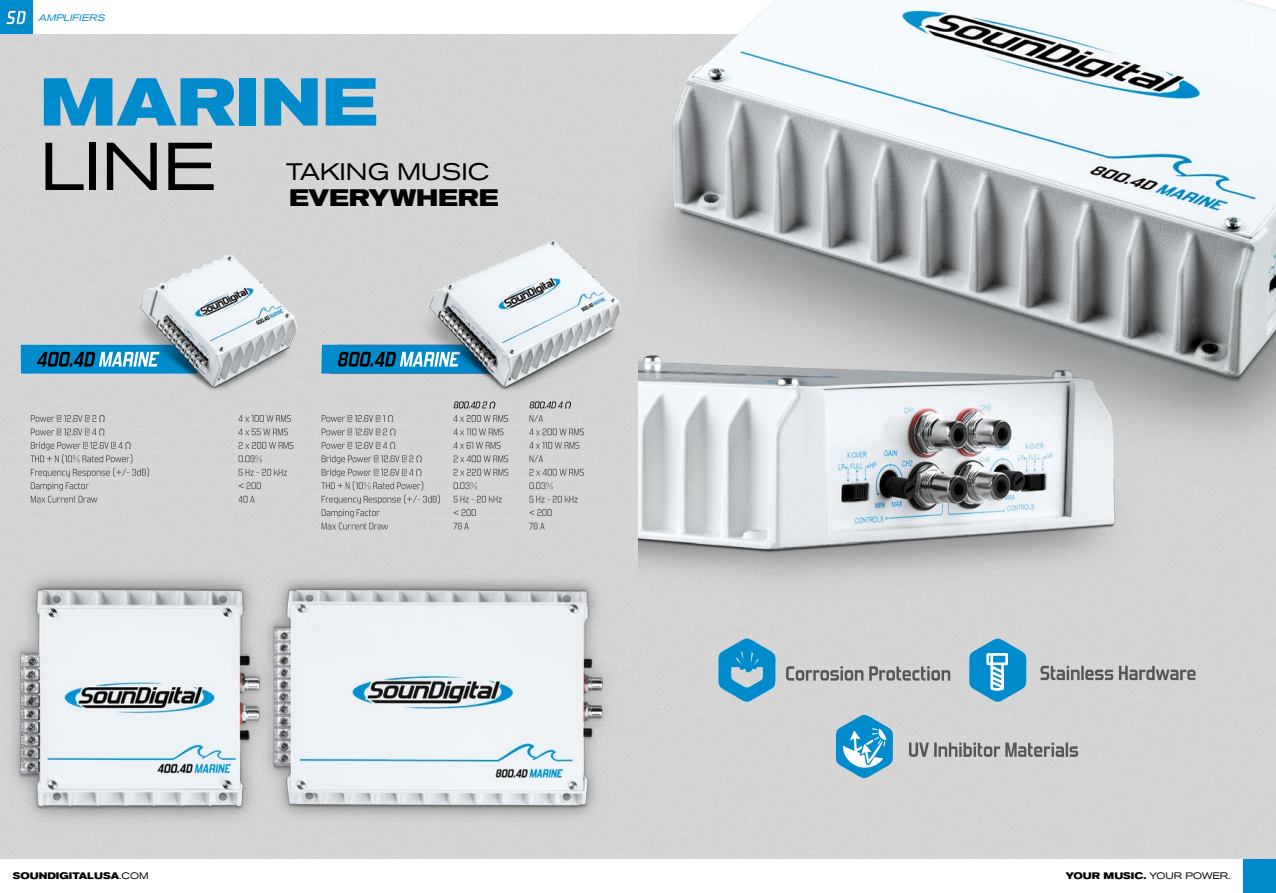
<style>
.page{position:relative;width:1276px;height:893px;background:#fff}
.page>*{position:absolute;margin:0;border:0;box-sizing:border-box;transform-origin:0 0}
.t1{font:700 expanded 66.9px "Akzidenz Grotesk BQ";color:#008bcd}
.t2{font:expanded 66.9px "Akzidenz Grotesk BQ";color:#000}
.t3{font:expanded 23.7px "Akzidenz Grotesk BQ";color:#000}
.t4{font:700 expanded 23.7px "Akzidenz Grotesk BQ";color:#000}
.t5{font:700 expanded 9.45px "Akzidenz Grotesk BQ";color:#000}
.t6{font:italic expanded 9.45px "Akzidenz Grotesk BQ";color:#008bcd}
.s1{font-weight:400}
</style>
<div class="page">
<div style="left:1243px;top:859px;width:33px;height:34px;background:#008bcd"></div>
<div style="left:0;top:0;width:32px;height:34px;background:#008bcd"></div>
<img style="left:6px;top:10px;width:20px;height:15px">
<div style="left:21px;top:345px;width:176px;height:29px;background:#008bcd"></div>
<svg style="left:31px;top:415px;width:118px;height:88px;background:#c4c4c4"></svg>
<svg style="left:238px;top:415px;width:55px;height:88px;background:#c4c4c4"></svg>
<hr style="left:21px;top:425px;width:279px;height:1px;background:#dadada">
<hr style="left:21px;top:438px;width:279px;height:1px;background:#dadada">
<hr style="left:21px;top:465px;width:279px;height:1px;background:#dadada">
<hr style="left:21px;top:492px;width:279px;height:1px;background:#dadada">
<hr style="left:21px;top:452px;width:279px;height:1px;background:#dadada">
<hr style="left:21px;top:478px;width:279px;height:1px;background:#dadada">
<svg style="left:37px;top:352px;width:93px;height:15px"></svg>
<svg style="left:321px;top:345px;width:90px;height:29px;background:#0d76a9"></svg>
<svg style="left:321px;top:415px;width:119px;height:114px;background:#c5c5c4"></svg>
<svg style="left:454px;top:402px;width:41px;height:6px"></svg>
<svg style="left:453px;top:415px;width:55px;height:114px;background:#c3c3c3"></svg>
<svg style="left:529px;top:402px;width:42px;height:6px"></svg>
<svg style="left:529px;top:415px;width:55px;height:114px;background:#c7c6c6"></svg>
<hr style="left:321px;top:425px;width:280px;height:1px;background:#dadada">
<hr style="left:321px;top:438px;width:280px;height:1px;background:#dadada">
<hr style="left:321px;top:465px;width:280px;height:1px;background:#dadada">
<hr style="left:321px;top:492px;width:280px;height:1px;background:#dadada">
<hr style="left:321px;top:519px;width:280px;height:1px;background:#dadada">
<hr style="left:321px;top:452px;width:280px;height:1px;background:#dadada">
<hr style="left:321px;top:478px;width:280px;height:1px;background:#dadada">
<hr style="left:321px;top:505px;width:280px;height:1px;background:#dadada">
<img style="left:0;top:565px;width:278px;height:264px">
<img style="left:255px;top:572px;width:365px;height:255px">
<img style="left:411px;top:240px;width:213px;height:162px">
<img style="left:130px;top:244px;width:174px;height:157px">
<img style="left:638px;top:493px;width:506px;height:111px">
<img style="left:638px;top:0;width:638px;height:493px">
<svg style="left:786px;top:666px;width:164px;height:15px;background:#a2a2a1"></svg>
<svg style="left:1040px;top:666px;width:155px;height:14px;background:#9c9c9b"></svg>
<svg style="left:718px;top:637px;width:59px;height:67px;background:#5aaad0"></svg>
<svg style="left:968px;top:637px;width:60px;height:67px;background:#5cadd4"></svg>
<svg style="left:909px;top:742px;width:169px;height:15px;background:#9e9e9d"></svg>
<svg style="left:835px;top:713px;width:60px;height:67px;background:#6bb4d7"></svg>
<p class="t6" style="left:39px;top:12px;width:68px">AMPLIFIERS</p>
<h1 class="t1" style="left:40px;top:64px;width:339px">MARINE</h1>
<h1 class="t2" style="left:40px;top:128px;width:177px">LINE</h1>
<h2 class="t3" style="left:286px;top:158px;width:205px">TAKING MUSIC</h2>
<h2 class="t4" style="left:289px;top:184px;width:211px">EVERYWHERE</h2>
<p class="t5" style="left:13px;top:871px;width:137px">SOUNDIGITALUSA<span class="s1">.COM</span></p>
<p class="t5" style="left:1066px;top:871px;width:166px">YOUR MUSIC. <span class="s1">YOUR POWER.</span></p>
</div>
